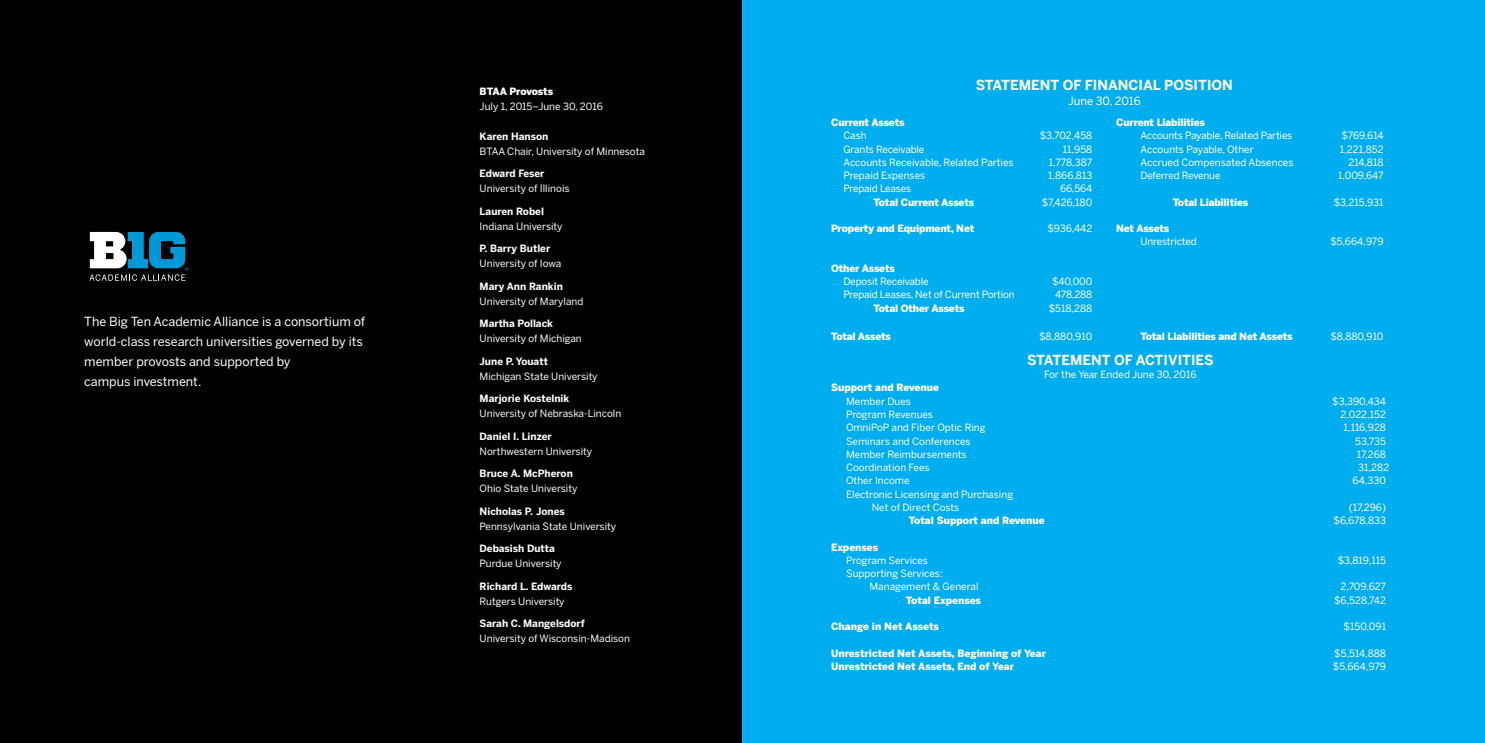
<style>
.page{position:relative;width:1485px;height:743px;background:#fff}
.page>*{position:absolute;margin:0;border:0;box-sizing:border-box;transform-origin:0 0}
.t1{font:700 13.75px "Benton Sans";color:#fff}
.t2{font:12.5px/20px "Benton Sans";color:#fff}
.t3{font:11.25px "Benton Sans";color:#fff}
.t4{font:10px "Benton Sans";color:#fff}
.t5{font:900 10px "Benton Sans";letter-spacing:-.015em;color:#fff}
.t6{font:700 10px "Benton Sans";color:#fff}
.t7{font:10px "Benton Sans";letter-spacing:-.025em;color:#fff}
</style>
<div class="page">
<div style="left:0;top:0;width:742px;height:742px;background:#000001"></div>
<div style="left:742px;top:0;width:743px;height:742px;background:#00aeef"></div>
<svg style="left:89px;top:232px;width:99px;height:49px"></svg>
<p class="t2" style="left:84px;top:311px;width:283px">The Big Ten Academic Alliance is a consortium of world-class research universities governed by its member provosts and supported by<br>campus investment.</p>
<p class="t5" style="left:480px;top:83px;width:75px">Btaa provosts</p>
<p class="t4" style="left:480px;top:100px;width:125px">July 1, 2015–June 30, 2016</p>
<h6 class="t6" style="left:480px;top:129px;width:70px">Karen Hanson</h6>
<p class="t4" style="left:480px;top:145px;width:167px">BTAA Chair, university of minnesota</p>
<h6 class="t6" style="left:480px;top:166px;width:66px">Edward Feser</h6>
<p class="t4" style="left:480px;top:182px;width:91px">university of illinois</p>
<h6 class="t6" style="left:480px;top:204px;width:66px">Lauren Robel</h6>
<p class="t4" style="left:480px;top:220px;width:84px">indiana university</p>
<h6 class="t6" style="left:480px;top:241px;width:72px">P. Barry Butler</h6>
<p class="t4" style="left:480px;top:257px;width:83px">university of iowa</p>
<h6 class="t6" style="left:480px;top:279px;width:85px">Mary Ann Rankin</h6>
<p class="t4" style="left:480px;top:295px;width:105px">university of maryland</p>
<h6 class="t6" style="left:480px;top:316px;width:75px">Martha Pollack</h6>
<p class="t4" style="left:480px;top:332px;width:104px">university of michigan</p>
<h6 class="t6" style="left:480px;top:354px;width:70px">June P. Youatt</h6>
<p class="t4" style="left:480px;top:370px;width:120px">michigan state university</p>
<h6 class="t6" style="left:480px;top:391px;width:91px">Marjorie Kostelnik</h6>
<p class="t4" style="left:480px;top:407px;width:143px">university of Nebraska-Lincoln</p>
<h6 class="t6" style="left:480px;top:429px;width:74px">Daniel I. Linzer</h6>
<p class="t4" style="left:480px;top:445px;width:114px">Northwestern university</p>
<h6 class="t6" style="left:480px;top:466px;width:95px">Bruce A. McPheron</h6>
<p class="t4" style="left:480px;top:482px;width:99px">ohio state university</p>
<p class="t6" style="left:480px;top:504px;width:87px">Nicholas P. Jones</p>
<p class="t4" style="left:480px;top:520px;width:138px">Pennsylvania state university</p>
<p class="t6" style="left:480px;top:541px;width:77px">Debasish Dutta</p>
<p class="t4" style="left:480px;top:557px;width:84px">Purdue university</p>
<p class="t6" style="left:480px;top:579px;width:94px">Richard L. Edwards</p>
<p class="t4" style="left:480px;top:595px;width:87px">Rutgers university</p>
<p class="t6" style="left:480px;top:616px;width:107px">Sarah C. Mangelsdorf</p>
<p class="t4" style="left:480px;top:632px;width:152px">university of Wisconsin-madison</p>
<p class="t1" style="left:976px;top:75px;width:259px">STATEMENT OF FINANCIAL POSITION</p>
<p class="t3" style="left:1068px;top:94px;width:74px">June 30, 2016</p>
<p class="t5" style="left:831px;top:115px;width:75px">current assets</p>
<p class="t5" style="left:1116px;top:115px;width:90px">current liabilities</p>
<p class="t4" style="left:843px;top:130px;width:25px">Cash</p>
<p class="t4" style="left:1040px;top:130px;width:54px">$3,702,458</p>
<p class="t4" style="left:1140px;top:130px;width:153px">Accounts Payable, Related Parties</p>
<p class="t4" style="left:1341px;top:130px;width:44px">$769,614</p>
<p class="t4" style="left:843px;top:143px;width:83px">Grants Receivable</p>
<p class="t4" style="left:1063px;top:143px;width:31px">11,958</p>
<p class="t4" style="left:1140px;top:143px;width:115px">Accounts Payable, other</p>
<p class="t4" style="left:1340px;top:143px;width:45px">1,221,852</p>
<p class="t4" style="left:843px;top:156px;width:172px">Accounts Receivable, Related Parties</p>
<p class="t4" style="left:1049px;top:156px;width:45px">1,778,387</p>
<p class="t4" style="left:1140px;top:156px;width:155px">Accrued Compensated Absences</p>
<p class="t4" style="left:1348px;top:156px;width:37px">214,818</p>
<p class="t4" style="left:843px;top:169px;width:83px">Prepaid expenses</p>
<p class="t4" style="left:1048px;top:169px;width:46px">1,866,813</p>
<p class="t4" style="left:1140px;top:169px;width:82px">Deferred Revenue</p>
<p class="t4" style="left:1338px;top:169px;width:47px">1,009,647</p>
<p class="t7" style="left:843px;top:183px;width:69px">Prepaid Leases</p>
<p class="t4" style="left:1060px;top:183px;width:34px">66,564</p>
<p class="t5" style="left:874px;top:194px;width:102px">total current assets</p>
<p class="t4" style="left:1042px;top:196px;width:52px">$7,426,180</p>
<p class="t5" style="left:1173px;top:194px;width:77px">total liabilities</p>
<p class="t4" style="left:1334px;top:196px;width:51px">$3,215,931</p>
<p class="t5" style="left:831px;top:221px;width:145px">property and equipment, net</p>
<p class="t4" style="left:1047px;top:222px;width:46px">$936,442</p>
<p class="t5" style="left:1116px;top:221px;width:55px">net assets</p>
<p class="t4" style="left:1140px;top:236px;width:58px">unrestricted</p>
<p class="t4" style="left:1331px;top:236px;width:55px">$5,664,979</p>
<p class="t5" style="left:831px;top:261px;width:65px">other assets</p>
<p class="t4" style="left:843px;top:275px;width:87px">Deposit Receivable</p>
<p class="t4" style="left:1052px;top:275px;width:42px">$40,000</p>
<p class="t4" style="left:843px;top:289px;width:173px">Prepaid Leases, Net of Current Portion</p>
<p class="t4" style="left:1055px;top:289px;width:39px">478,288</p>
<p class="t5" style="left:874px;top:300px;width:92px">total other assets</p>
<p class="t4" style="left:1049px;top:302px;width:45px">$518,288</p>
<p class="t5" style="left:831px;top:328px;width:61px">total assets</p>
<p class="t4" style="left:1039px;top:330px;width:55px">$8,880,910</p>
<p class="t5" style="left:1140px;top:328px;width:154px">total liabilities and net assets</p>
<p class="t4" style="left:1330px;top:330px;width:55px">$8,880,910</p>
<p class="t1" style="left:1027px;top:350px;width:188px">STATEMENT OF ACTIVITIES</p>
<p class="t4" style="left:1044px;top:368px;width:154px">for the Year ended June 30, 2016</p>
<p class="t5" style="left:831px;top:380px;width:109px">support and revenue</p>
<p class="t4" style="left:846px;top:395px;width:66px">member Dues</p>
<p class="t4" style="left:1332px;top:395px;width:55px">$3,390,434</p>
<p class="t4" style="left:846px;top:408px;width:88px">Program Revenues</p>
<p class="t4" style="left:1341px;top:408px;width:47px">2,022,152</p>
<p class="t4" style="left:846px;top:421px;width:141px">omniPoP and fiber optic Ring</p>
<p class="t4" style="left:1344px;top:421px;width:44px">1,116,928</p>
<p class="t4" style="left:846px;top:435px;width:126px">seminars and Conferences</p>
<p class="t4" style="left:1355px;top:435px;width:32px">53,735</p>
<p class="t4" style="left:846px;top:448px;width:122px">member Reimbursements</p>
<p class="t4" style="left:1357px;top:448px;width:31px">17,268</p>
<p class="t4" style="left:846px;top:461px;width:85px">Coordination fees</p>
<p class="t4" style="left:1358px;top:461px;width:33px">31,282</p>
<p class="t4" style="left:846px;top:474px;width:65px">other income</p>
<p class="t4" style="left:1353px;top:474px;width:35px">64,330</p>
<p class="t4" style="left:846px;top:488px;width:168px">electronic Licensing and Purchasing</p>
<p class="t4" style="left:872px;top:501px;width:89px">Net of Direct Costs</p>
<p class="t4" style="left:1349px;top:501px;width:39px">(17,296)</p>
<p class="t5" style="left:909px;top:513px;width:137px">total support and revenue</p>
<p class="t4" style="left:1333px;top:514px;width:54px">$6,678,833</p>
<p class="t5" style="left:831px;top:539px;width:49px">expenses</p>
<p class="t4" style="left:846px;top:554px;width:83px">Program services</p>
<p class="t4" style="left:1338px;top:554px;width:50px">$3,819,115</p>
<p class="t4" style="left:846px;top:567px;width:98px">supporting services:</p>
<p class="t4" style="left:870px;top:580px;width:111px">management &amp; General</p>
<p class="t4" style="left:1341px;top:580px;width:47px">2,709,627</p>
<p class="t5" style="left:906px;top:592px;width:77px">total expenses</p>
<p class="t4" style="left:1334px;top:594px;width:53px">$6,528,742</p>
<p class="t5" style="left:831px;top:619px;width:109px">change in net assets</p>
<p class="t4" style="left:1344px;top:620px;width:44px">$150,091</p>
<p class="t5" style="left:831px;top:645px;width:216px">unrestricted net assets, Beginning of year</p>
<p class="t4" style="left:1334px;top:647px;width:53px">$5,514,888</p>
<p class="t5" style="left:831px;top:658px;width:184px">unrestricted net assets, end of year</p>
<p class="t4" style="left:1333px;top:660px;width:55px">$5,664,979</p>
</div>
